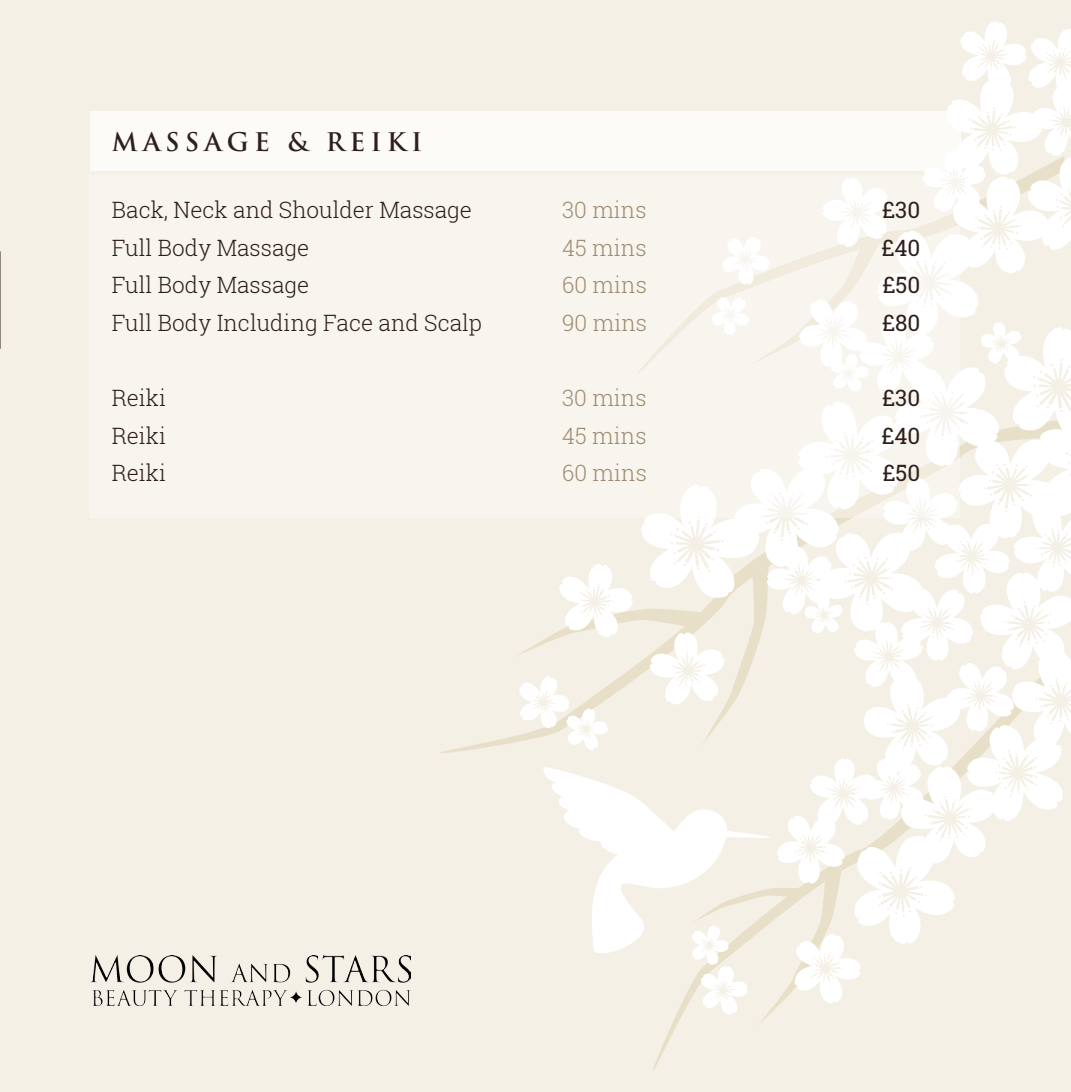
<style>
.page{position:relative;width:1071px;height:1092px;background:#fff}
.page>*{position:absolute;margin:0;border:0;box-sizing:border-box;transform-origin:0 0}
.t1{font:700 25px "Trajan Pro";letter-spacing:.2em;color:#2e1f1c}
.t2{font:300 22.5px "Roboto Slab";color:#2e1f1c}
.t3{font:300 22.5px "Roboto Slab";color:#9e8c71}
.t4{font:22.5px "Roboto Slab";color:#2e1f1c}
</style>
<div class="page">
<div style="left:0;top:0;width:1070px;height:1091px;background:#f4f0e6"></div>
<svg style="left:518px;top:21px;width:552px;height:995px"></svg>
<img style="left:90px;top:955px;width:321px;height:50px">
<div style="left:89px;top:175px;width:870px;height:342px;background:linear-gradient(to right,#f7f4ed,#faf8f3)"></div>
<div style="left:90px;top:111px;width:870px;height:59px;background:#fcfbf8"></div>
<p class="t1" style="left:112px;top:128px;width:312px">MASSAGE &amp; REIKI</p>
<p class="t2" style="left:112px;top:200px;width:362px">Back, Neck and Shoulder Massage</p>
<p class="t3" style="left:562px;top:200px;width:86px">30 mins</p>
<p class="t4" style="left:882px;top:201px;width:39px">£30</p>
<p class="t2" style="left:112px;top:238px;width:199px">Full Body Massage</p>
<p class="t3" style="left:562px;top:238px;width:86px">45 mins</p>
<p class="t4" style="left:881px;top:238px;width:40px">£40</p>
<p class="t2" style="left:112px;top:275px;width:199px">Full Body Massage</p>
<p class="t3" style="left:562px;top:275px;width:86px">60 mins</p>
<p class="t4" style="left:882px;top:276px;width:39px">£50</p>
<p class="t2" style="left:112px;top:313px;width:372px">Full Body Including Face and Scalp</p>
<p class="t3" style="left:562px;top:313px;width:86px">90 mins</p>
<p class="t4" style="left:881px;top:313px;width:40px">£80</p>
<p class="t2" style="left:112px;top:388px;width:56px">Reiki</p>
<p class="t3" style="left:562px;top:388px;width:86px">30 mins</p>
<p class="t4" style="left:882px;top:388px;width:39px">£30</p>
<p class="t2" style="left:112px;top:425px;width:56px">Reiki</p>
<p class="t3" style="left:562px;top:425px;width:86px">45 mins</p>
<p class="t4" style="left:881px;top:426px;width:40px">£40</p>
<p class="t2" style="left:112px;top:463px;width:56px">Reiki</p>
<p class="t3" style="left:562px;top:463px;width:86px">60 mins</p>
<p class="t4" style="left:882px;top:463px;width:39px">£50</p>
</div>
